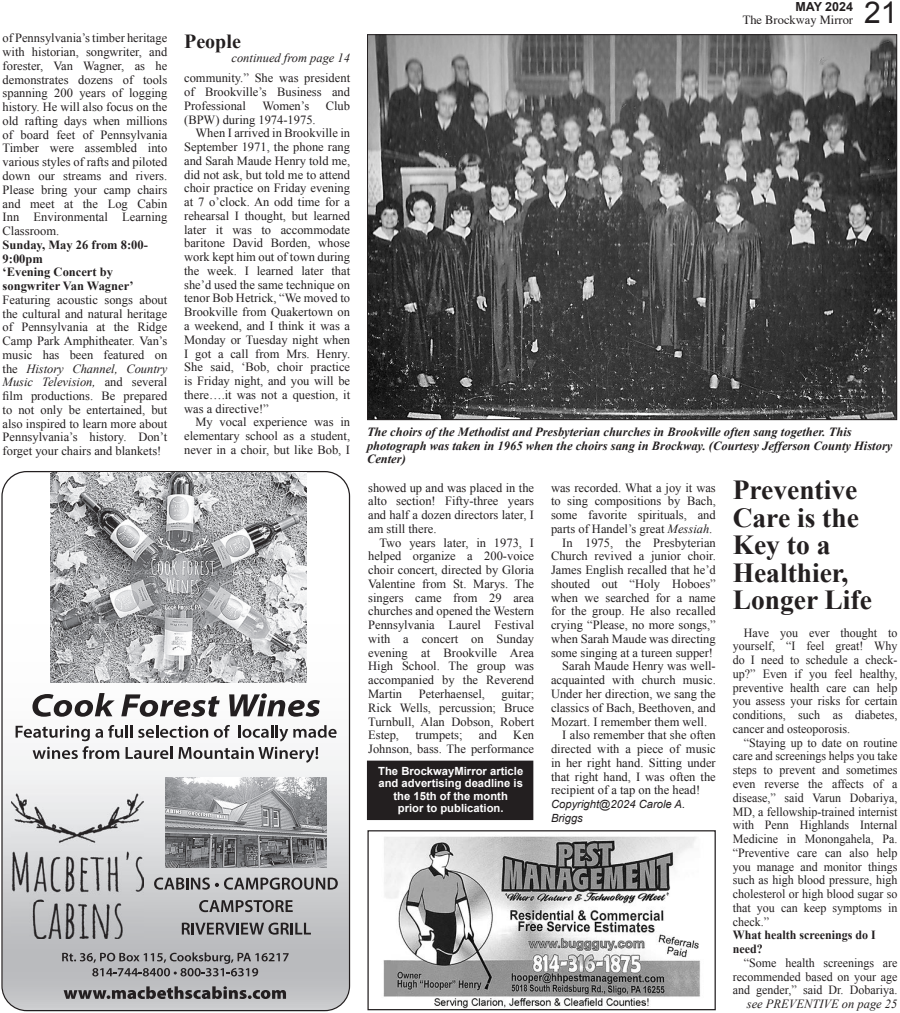
<style>
.page{position:relative;width:900px;height:1013px;background:#fff}
.page>*{position:absolute;margin:0;border:0;box-sizing:border-box;transform-origin:0 0}
.t1{font:30px "Arial";color:#231f20}
.Head_2{font:700 27.5px/27.5px "Times New Roman";color:#231f20}
.Subhead{font:700 20px "Times New Roman";color:#231f20}
.Text{font:12.5px/13.8px "Times New Roman";color:#231f20;text-align:justify}
.Text-2{font:12.5px/13.8px "Times New Roman";color:#231f20;text-align:justify;scale:.96 1}
.Photo_captions{font:italic 700 12.5px/13.8px "Times New Roman";color:#231f20}
.subhead_2{font:700 12.5px/13.8px "Times New Roman";color:#231f20}
.continued_on_from{font:italic 12.5px "Times New Roman";color:#231f20}
.subhead_2-2{font:700 12.5px/13.8px "Times New Roman";color:#231f20;scale:.96 1}
.t2{font:12.5px "Times";color:#231f20}
.t3{font:700 12.5px "Arial";color:#231f20}
.Text-3{font:700 11.25px/12.5px "Arial";color:#fff}
.byline{font:italic 11.25px/13.8px "Arial";color:#231f20}
.s1{font-style:italic}
</style>
<div class="page">
<svg style="left:1px;top:471px;width:349px;height:540px"></svg>
<img style="left:51px;top:472px;width:256px;height:210px">
<img style="left:166px;top:777px;width:160px;height:90px">
<svg style="left:32px;top:693px;width:83px;height:23px"></svg>
<svg style="left:121px;top:694px;width:99px;height:22px"></svg>
<svg style="left:229px;top:693px;width:91px;height:23px"></svg>
<svg style="left:16px;top:725px;width:321px;height:37px"></svg>
<svg style="left:154px;top:877px;width:184px;height:12px;background:#8a898b"></svg>
<svg style="left:199px;top:900px;width:94px;height:12px"></svg>
<svg style="left:182px;top:922px;width:129px;height:12px;background:#7d7c7d"></svg>
<svg style="left:62px;top:952px;width:227px;height:24px;background:#99999b"></svg>
<svg style="left:64px;top:986px;width:222px;height:13px;background:#7b7a7c"></svg>
<img style="left:11px;top:794px;width:132px;height:144px">
<img style="left:383px;top:836px;width:317px;height:172px">
<div style="left:367px;top:830px;width:349px;height:180px;border:1px solid #231f20"></div>
<img style="left:369px;top:36px;width:526px;height:382px">
<div style="left:368px;top:761px;width:165px;height:58px;background:#231f20"></div>
<div style="left:367px;top:760px;width:166px;height:60px;border:1px solid #231f20"></div>
<p class="Text" style="left:3px;top:31px;width:166px">of Pennsylvania’s timber heritage with historian, songwriter, and forester, Van Wagner, as he demonstrates dozens of tools spanning 200 years of logging history. He will also focus on the old rafting days when millions of board feet of Pennsylvania Timber were assembled into various styles of rafts and piloted down our streams and rivers.<br>Please bring your camp chairs and meet at the Log Cabin Inn Environmental Learning Classroom.</p>
<p class="subhead_2" style="left:3px;top:237px;width:147px">Sunday, May 26 from 8:00-<br>9:00pm</p>
<p class="subhead_2" style="left:3px;top:265px;width:133px">‘Evening Concert by songwriter Van Wagner’</p>
<p class="Text" style="left:3px;top:292px;width:166px">Featuring acoustic songs about the cultural and natural heritage of Pennsylvania at the Ridge Camp Park Amphitheater. Van’s music has been featured on the <span class="s1">History Channel, Country Music Television,</span> and several film productions. Be prepared to not only be entertained, but also inspired to learn more about Pennsylvania’s history. Don’t forget your chairs and blankets!</p>
<p class="Subhead" style="left:184px;top:27px;width:58px">People</p>
<p class="continued_on_from" style="left:232px;top:49px;width:120px">continued from page 14</p>
<p class="t3" style="left:795px;top:-1px;width:59px">MAY 2024</p>
<p class="t2" style="left:743px;top:8px;width:112px">The Brockway Mirror</p>
<h1 class="t1" style="left:864px;top:-7px;width:35px">21</h1>
<p class="Text" style="left:184px;top:71px;width:167px">community.” She was president of Brookville’s Business and Professional</p>
<p class="Text" style="left:262px;top:99px;width:48px">Women’s</p>
<p class="Text" style="left:326px;top:99px;width:26px">Club</p>
<p class="Text" style="left:184px;top:112px;width:133px">(BPW) during 1974-1975.</p>
<p class="Text" style="left:184px;top:126px;width:167px;text-indent:11px">When I arrived in Brookville in September 1971, the phone rang and Sarah Maude Henry told me, did not ask, but told me to attend choir practice on Friday evening at 7 o’clock. An odd time for a rehearsal I thought, but learned later it was to accommodate baritone David Borden, whose work kept him out of town during the week. I learned later that she’d used the same technique on tenor Bob Hetrick, “We moved to Brookville from Quakertown on a weekend, and I think it was a Monday or Tuesday night when I got a call from Mrs. Henry.<br>She said, ‘Bob, choir practice is Friday night, and you will be there….it was not a question, it was a directive!”</p>
<p class="Text" style="left:184px;top:415px;width:167px;text-indent:11px">My vocal experience was in elementary school as a student, never in a choir, but like Bob, I</p>
<p class="Photo_captions" style="left:367px;top:424px;width:527px">The choirs of the Methodist and Presbyterian churches in Brookville often sang together. This photograph was taken in 1965 when the choirs sang in Brockway. (Courtesy Jefferson County History<br>Center)</p>
<p class="Text" style="left:368px;top:480px;width:167px">showed up and was placed in the alto section! Fifty-three years and half a dozen directors later, I am still there.</p>
<p class="Text" style="left:368px;top:535px;width:167px;text-indent:11px">Two years later, in 1973, I helped organize a 200-voice choir concert, directed by Gloria Valentine from St. Marys. The singers came from 29 area churches and opened the Western Pennsylvania Laurel Festival with a concert on Sunday evening at Brookville Area High School. The group was accompanied by the Reverend Martin</p>
<p class="Head_2" style="left:733px;top:475px;width:141px">Preventive<br>Care is the<br>Key to a<br>Healthier,<br>Longer Life</p>
<p class="Text-2" style="left:733px;top:625px;width:173px;text-indent:11px">Have you ever thought to yourself, “I feel great! Why do I need to schedule a check&shy;up?” Even if you feel healthy, preventive health care can help you assess your risks for certain conditions, such as diabetes, cancer and osteoporosis.</p>
<p class="Text-2" style="left:733px;top:735px;width:173px;text-indent:11px">“Staying up to date on routine care and screenings helps you take steps to prevent and sometimes even reverse the affects of a disease,” said Varun Dobariya, MD, a fellowship-trained internist with Penn Highlands Internal Medicine in Monongahela, Pa. “Preventive care can also help you manage and monitor things such as high blood pressure, high cholesterol or high blood sugar so that you can keep symptoms in check.”</p>
<p class="subhead_2-2" style="left:733px;top:928px;width:151px">What health screenings do I need?</p>
<p class="Text-2" style="left:733px;top:955px;width:173px;text-indent:11px">“Some health screenings are recommended based on your age and gender,” said Dr. Dobariya.</p>
<p class="continued_on_from" style="left:747px;top:995px;width:152px">see PREVENTIVE on page 25</p>
<p class="Text" style="left:551px;top:480px;width:166px">was recorded. What a joy it was to sing compositions by Bach, some favorite spirituals, and parts of Handel’s great <span class="s1">Messiah</span>.</p>
<p class="Text" style="left:551px;top:535px;width:166px;text-indent:11px">In 1975, the Presbyterian Church revived a junior choir.<br>James English recalled that he’d shouted out “Holy Hoboes” when we searched for a name for the group. He also recalled crying “Please, no more songs,” when Sarah Maude was directing some singing at a tureen supper!</p>
<p class="Text" style="left:551px;top:659px;width:166px;text-indent:11px">Sarah Maude Henry was well&shy;acquainted with church music.<br>Under her direction, we sang the classics of Bach, Beethoven, and Mozart. I remember them well.</p>
<p class="Text" style="left:551px;top:728px;width:166px;text-indent:11px">I also remember that she often directed with a piece of music in her right hand. Sitting under that right hand, I was often the recipient of a tap on the head!</p>
<p class="byline" style="left:551px;top:797px;width:136px">Copyright@2024 Carole A.<br>Briggs</p>
<p class="Text" style="left:368px;top:686px;width:167px;text-indent:133px">guitar; Rick Wells, percussion; Bruce Turnbull, Alan Dobson, Robert Estep,</p>
<p class="Text" style="left:419px;top:686px;width:68px">Peterhaensel,</p>
<p class="Text" style="left:415px;top:728px;width:49px">trumpets;</p>
<p class="Text" style="left:479px;top:728px;width:20px">and</p>
<p class="Text" style="left:368px;top:728px;width:167px;text-align:right">Ken<br>Johnson, bass. The performance</p>
<p class="Text-3" style="left:378px;top:765px;width:147px">The BrockwayMirror article and advertising deadline is</p>
<p class="Text-3" style="left:394px;top:790px;width:116px">the 15th of the month</p>
<p class="Text-3" style="left:398px;top:802px;width:107px">prior to publication.</p>
</div>
